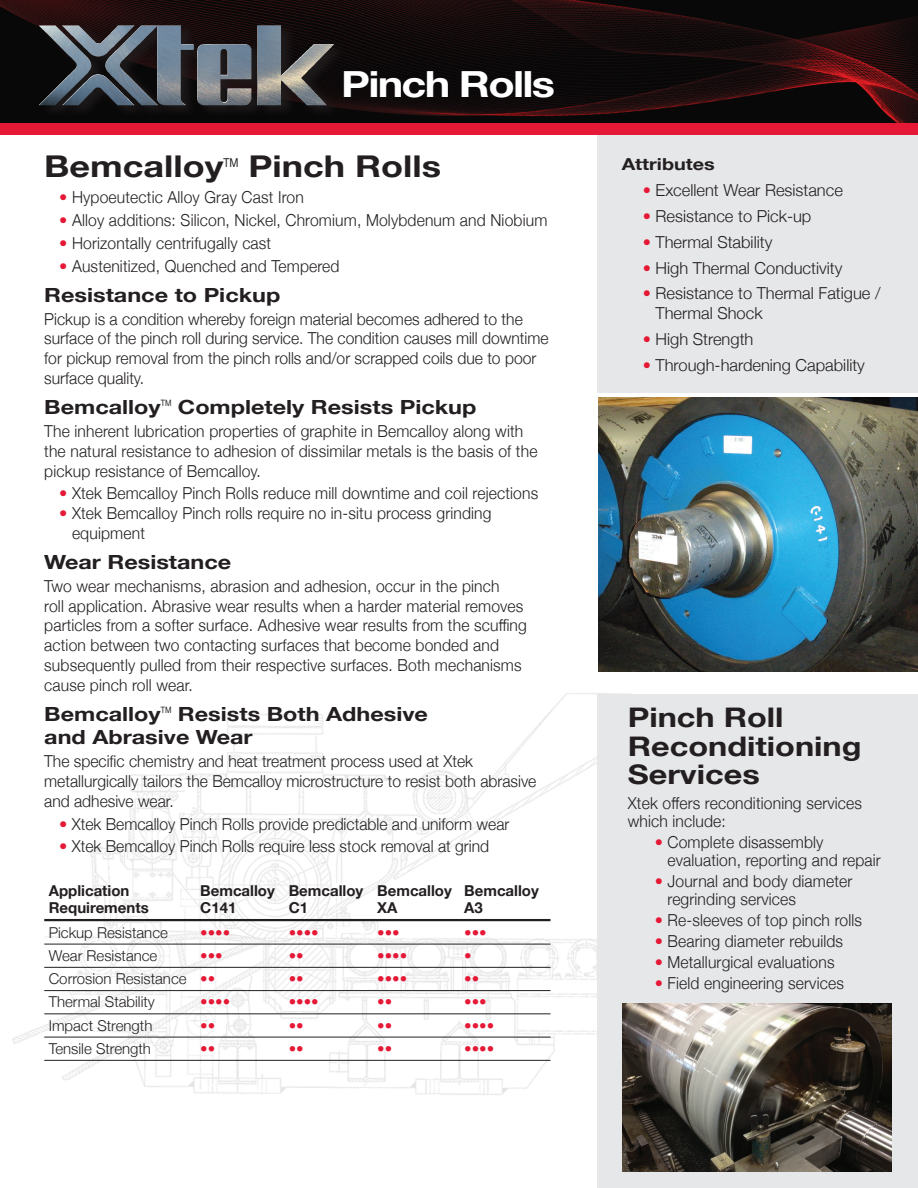
<style>
.page{position:relative;width:918px;height:1188px;background:#fff}
.page>*{position:absolute;margin:0;border:0;box-sizing:border-box;transform-origin:0 0}
.t1{font:700 36px "Helvetica Neue";letter-spacing:-.04em;color:#fff;scale:1.2 1}
.t2{font:700 30px "Helvetica Neue";color:#231f20;scale:1.2 1}
.t3{font:700 27px/28.5px "Helvetica Neue";color:#231f20;scale:1.2 1}
.t4{font:700 19.5px/23.4px "Helvetica Neue";color:#231f20;scale:1.2 1}
.t5{font:300 16.5px/19.8px "Helvetica Neue";letter-spacing:.01em;color:#231f20;scale:.95 1}
.t6{font:300 16.5px/19.8px "Helvetica Neue";letter-spacing:.01em;color:#231f20}
.t7{font:700 16.5px "Helvetica Neue";color:#231f20;scale:1.2 1}
.t8{font:300 15px "Helvetica Neue";color:#231f20}
.t9{font:700 15px "Helvetica Neue";color:#231f20}
.t10{font:300 15px "Helvetica Neue";color:#e51836}
.t11{font:12.3px "Helvetica Neue";color:#231f20;scale:.85 1}
.t12{font:8.7px "Helvetica Neue";color:#231f20;scale:.85 1}
.s1{color:#e51836}
</style>
<div class="page">
<img style="left:12px;top:693px;width:620px;height:414px">
<div style="left:598px;top:121px;width:320px;height:272px;background:#e6e7e9"></div>
<div style="left:598px;top:694px;width:320px;height:494px;background:#e6e7e9"></div>
<img style="left:598px;top:398px;width:320px;height:274px">
<hr style="left:44px;top:919px;width:507px;height:2px;background:#231f20">
<hr style="left:44px;top:944px;width:507px;height:1px;background:#231f20">
<hr style="left:44px;top:967px;width:507px;height:1px;background:#231f20">
<hr style="left:44px;top:990px;width:507px;height:1px;background:#231f20">
<hr style="left:44px;top:1013px;width:507px;height:1px;background:#231f20">
<hr style="left:44px;top:1037px;width:507px;height:1px;background:#231f20">
<hr style="left:44px;top:1060px;width:507px;height:1px;background:#231f20">
<img style="left:0;top:0;width:918px;height:123px">
<div style="left:39px;top:22px;width:310px;height:96px;background:#231f20;opacity:.75"></div>
<img style="left:105px;top:26px;width:229px;height:79px">
<div style="left:0;top:123px;width:918px;height:12px;background:#e51836"></div>
<img style="left:622px;top:1003px;width:270px;height:168px">
<p class="t1" style="left:341px;top:56px;width:180px">Pinch Rolls</p>
<p class="t2" style="left:44px;top:142px;width:151px">Bemcalloy</p>
<p class="t11" style="left:223px;top:153px;width:19px">TM</p>
<p class="t2" style="left:249px;top:142px;width:162px">Pinch Rolls</p>
<p class="t5" style="left:59px;top:186px;width:259px"><span class="s1">•</span> Hypoeutectic Alloy Gray Cast Iron</p>
<p class="t5" style="left:59px;top:209px;width:515px"><span class="s1">•</span> Alloy additions: Silicon, Nickel, Chromium, Molybdenum and Niobium</p>
<p class="t5" style="left:59px;top:232px;width:225px"><span class="s1">•</span> Horizontally centrifugally cast</p>
<p class="t5" style="left:59px;top:255px;width:297px"><span class="s1">•</span> Austenitized, Quenched and Tempered</p>
<p class="t4" style="left:44px;top:284px;width:198px">Resistance to Pickup</p>
<p class="t5" style="left:44px;top:308px;width:532px">Pickup is a condition whereby foreign material becomes adhered to the surface of the pinch roll during service. The condition causes mill downtime for pickup removal from the pinch rolls and/or scrapped coils due to poor surface quality.</p>
<p class="t4" style="left:44px;top:396px;width:99px">Bemcalloy</p>
<p class="t12" style="left:161px;top:397px;width:14px">TM</p>
<p class="t4" style="left:178px;top:396px;width:250px">Completely Resists Pickup</p>
<p class="t5" style="left:44px;top:420px;width:521px">The inherent lubrication properties of graphite in Bemcalloy along with the natural resistance to adhesion of dissimilar metals is the basis of the pickup resistance of Bemcalloy.</p>
<p class="t5" style="left:59px;top:482px;width:506px"><span class="s1">•</span> Xtek Bemcalloy Pinch Rolls reduce mill downtime and coil rejections</p>
<p class="t5" style="left:72px;top:502px;width:443px;text-indent:-13px"><span class="s1">•</span> Xtek Bemcalloy Pinch rolls require no in-situ process grinding equipment</p>
<p class="t4" style="left:44px;top:551px;width:157px">Wear Resistance</p>
<p class="t5" style="left:44px;top:575px;width:510px">Two wear mechanisms, abrasion and adhesion, occur in the pinch<br>roll application. Abrasive wear results when a harder material removes particles from a softer surface. Adhesive wear results from the scuffing action between two contacting surfaces that become bonded and subsequently pulled from their respective surfaces. Both mechanisms cause pinch roll wear.</p>
<p class="t4" style="left:44px;top:703px;width:99px">Bemcalloy</p>
<p class="t12" style="left:161px;top:704px;width:14px">TM</p>
<p class="t4" style="left:44px;top:703px;width:321px;text-indent:134px">Resists Both Adhesive and Abrasive Wear</p>
<p class="t5" style="left:44px;top:750px;width:520px">The specific chemistry and heat treatment process used at Xtek metallurgically tailors the Bemcalloy microstructure to resist both abrasive and adhesive wear.</p>
<p class="t5" style="left:59px;top:813px;width:475px"><span class="s1">•</span> Xtek Bemcalloy Pinch Rolls provide predictable and uniform wear</p>
<p class="t5" style="left:59px;top:835px;width:454px"><span class="s1">•</span> Xtek Bemcalloy Pinch Rolls require less stock removal at grind</p>
<p class="t9" style="left:49px;top:879px;width:82px">Application</p>
<p class="t9" style="left:200px;top:879px;width:340px">Bemcalloy Bemcalloy Bemcalloy Bemcalloy</p>
<p class="t9" style="left:49px;top:896px;width:101px">Requirements</p>
<p class="t9" style="left:200px;top:896px;width:38px">C141</p>
<p class="t9" style="left:289px;top:896px;width:21px">C1</p>
<p class="t9" style="left:377px;top:896px;width:22px">XA</p>
<p class="t9" style="left:464px;top:896px;width:20px">A3</p>
<p class="t8" style="left:49px;top:920px;width:121px">Pickup Resistance</p>
<p class="t10" style="left:200px;top:920px;width:31px">••••</p>
<p class="t10" style="left:289px;top:920px;width:31px">••••</p>
<p class="t10" style="left:377px;top:920px;width:24px">•••</p>
<p class="t10" style="left:464px;top:920px;width:24px">•••</p>
<p class="t8" style="left:49px;top:944px;width:110px">Wear Resistance</p>
<p class="t10" style="left:200px;top:944px;width:24px">•••</p>
<p class="t10" style="left:289px;top:944px;width:16px">••</p>
<p class="t10" style="left:377px;top:944px;width:31px">••••</p>
<p class="t10" style="left:464px;top:944px;width:9px">•</p>
<p class="t8" style="left:49px;top:967px;width:168px">Corrosion Resistance <span class="s1">••</span></p>
<p class="t10" style="left:289px;top:967px;width:16px">••</p>
<p class="t10" style="left:377px;top:967px;width:31px">••••</p>
<p class="t10" style="left:464px;top:967px;width:16px">••</p>
<p class="t8" style="left:49px;top:990px;width:108px">Thermal Stability</p>
<p class="t10" style="left:200px;top:990px;width:31px">••••</p>
<p class="t10" style="left:289px;top:990px;width:31px">••••</p>
<p class="t10" style="left:377px;top:990px;width:16px">••</p>
<p class="t10" style="left:464px;top:990px;width:24px">•••</p>
<p class="t8" style="left:49px;top:1013px;width:105px">Impact Strength</p>
<p class="t10" style="left:200px;top:1013px;width:16px">••</p>
<p class="t10" style="left:289px;top:1013px;width:16px">••</p>
<p class="t10" style="left:377px;top:1013px;width:16px">••</p>
<p class="t10" style="left:464px;top:1013px;width:31px">••••</p>
<p class="t8" style="left:49px;top:1037px;width:104px">Tensile Strength</p>
<p class="t10" style="left:200px;top:1037px;width:16px">••</p>
<p class="t10" style="left:289px;top:1037px;width:16px">••</p>
<p class="t10" style="left:377px;top:1037px;width:16px">••</p>
<p class="t10" style="left:464px;top:1037px;width:31px">••••</p>
<p class="t7" style="left:622px;top:152px;width:79px">Attributes</p>
<p class="t6" style="left:643px;top:179px;width:202px"><span class="s1">•</span> Excellent Wear Resistance</p>
<p class="t6" style="left:643px;top:205px;width:170px"><span class="s1">•</span> Resistance to Pick-up</p>
<p class="t6" style="left:643px;top:231px;width:131px"><span class="s1">•</span> Thermal Stability</p>
<p class="t6" style="left:643px;top:257px;width:201px"><span class="s1">•</span> High Thermal Conductivity</p>
<p class="t6" style="left:656px;top:282px;width:226px;text-indent:-13px"><span class="s1">•</span> Resistance to Thermal Fatigue /<br>Thermal Shock</p>
<p class="t6" style="left:643px;top:328px;width:112px"><span class="s1">•</span> High Strength</p>
<p class="t6" style="left:643px;top:354px;width:224px"><span class="s1">•</span> Through-hardening Capability</p>
<p class="t3" style="left:628px;top:704px;width:196px">Pinch Roll<br>Reconditioning<br>Services</p>
<p class="t5" style="left:628px;top:793px;width:248px;line-height:18px">Xtek offers reconditioning services which include:</p>
<p class="t5" style="left:668px;top:832px;width:226px;line-height:18px;text-indent:-13px"><span class="s1">•</span> Complete disassembly evaluation, reporting and repair</p>
<p class="t5" style="left:668px;top:871px;width:196px;line-height:18px;text-indent:-13px"><span class="s1">•</span> Journal and body diameter regrinding services</p>
<p class="t5" style="left:655px;top:909px;width:220px"><span class="s1">•</span> Re-sleeves of top pinch rolls</p>
<p class="t5" style="left:655px;top:930px;width:200px"><span class="s1">•</span> Bearing diameter rebuilds</p>
<p class="t5" style="left:655px;top:951px;width:191px"><span class="s1">•</span> Metallurgical evaluations</p>
<p class="t5" style="left:655px;top:972px;width:201px"><span class="s1">•</span> Field engineering services</p>
</div>
